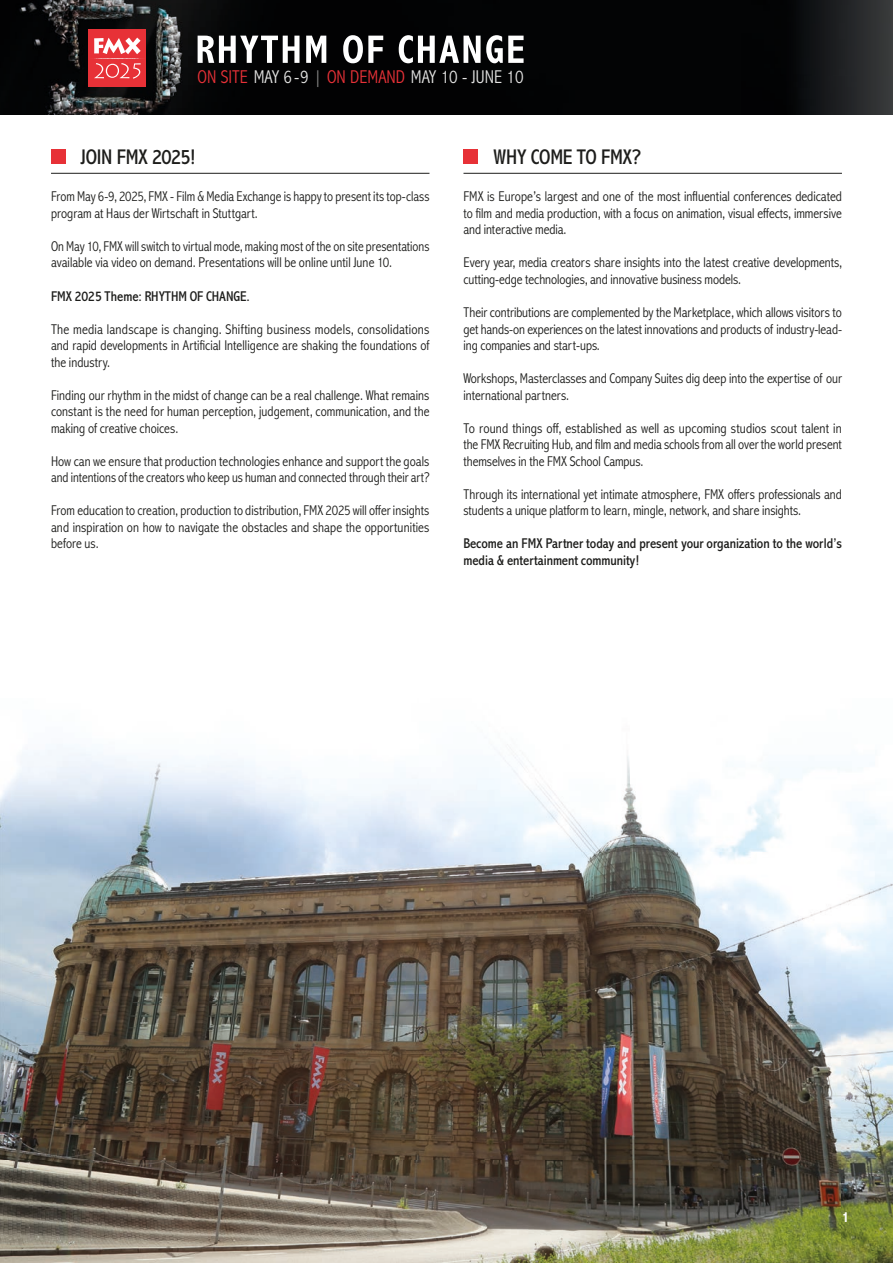
<style>
.page{position:relative;width:893px;height:1263px;background:#fff}
.page>*{position:absolute;margin:0;border:0;box-sizing:border-box;transform-origin:0 0}
.t1{font:condensed 21.3px "Abadi MT Std";letter-spacing:-.015em;color:#1d1d1b}
.t2{font:300 condensed 18.6px "Abadi MT Std";color:#e4e4e3}
.t3{font:700 condensed 15px "Abadi MT Std";color:#fff}
.t4{font:300 condensed 14.25px/16.5px "Abadi MT Std";letter-spacing:-.005em;color:#1d1d1b}
.t5{font:condensed 14.25px/16.5px "Abadi MT Std";letter-spacing:-.005em;color:#1d1d1b}
.s1{color:#e73137}
.s2{color:#8e8e8e}
</style>
<div class="page">
<img style="left:0;top:744px;width:893px;height:519px">
<img style="left:741px;top:0;width:152px;height:115px">
<svg style="left:0;top:0;width:741px;height:115px;background:#090a0b"></svg>
<div style="left:88px;top:29px;width:58px;height:58px;background:#e73137"></div>
<svg style="left:94px;top:38px;width:53px;height:41px"></svg>
<svg style="left:198px;top:35px;width:326px;height:28px"></svg>
<div style="left:51px;top:149px;width:15px;height:15px;background:#e73137"></div>
<div style="left:463px;top:149px;width:15px;height:15px;background:#e73137"></div>
<hr style="left:51px;top:173px;width:378px;height:1px;background:#1d1d1b">
<hr style="left:463px;top:173px;width:379px;height:1px;background:#1d1d1b">
<h2 class="t2" style="left:198px;top:66px;width:327px"><span class="s1">ON SITE</span> MAY 6-9 <span class="s2">|</span> <span class="s1">ON DEMAND</span> MAY 10 - JUNE 10</h2>
<h1 class="t1" style="left:81px;top:145px;width:117px">JOIN FMX 2025!</h1>
<p class="t4" style="left:51px;top:189px;width:380px">From May 6-9, 2025, FMX - Film &amp; Media Exchange is happy to present its top-class program at Haus der Wirtschaft in Stuttgart.</p>
<p class="t4" style="left:51px;top:238px;width:380px">On May 10, FMX will switch to virtual mode, making most of the on site presentations available via video on demand. Presentations will be online until June 10.</p>
<p class="t5" style="left:51px;top:288px;width:201px">FMX 2025 Theme: RHYTHM OF CHANGE.</p>
<p class="t4" style="left:51px;top:321px;width:380px;text-align:justify">The media landscape is changing. Shifting business models, consolidations and rapid developments in Artificial Intelligence are shaking the foundations of the industry.</p>
<p class="t4" style="left:51px;top:387px;width:380px;text-align:justify">Finding our rhythm in the midst of change can be a real challenge. What remains constant is the need for human perception, judgement, communication, and the making of creative choices.</p>
<p class="t4" style="left:51px;top:453px;width:380px">How can we ensure that production technologies enhance and support the goals and intentions of the creators who keep us human and connected through their art?</p>
<p class="t4" style="left:51px;top:502px;width:380px;text-align:justify">From education to creation, production to distribution, FMX 2025 will offer insights and inspiration on how to navigate the obstacles and shape the opportunities before us.</p>
<h1 class="t1" style="left:493px;top:145px;width:150px">WHY COME TO FMX?</h1>
<p class="t4" style="left:463px;top:189px;width:380px;text-align:justify">FMX is Europe’s largest and one of the most influential conferences dedicated to film and media production, with a focus on animation, visual effects, immersive and interactive media.</p>
<p class="t4" style="left:463px;top:255px;width:380px">Every year, media creators share insights into the latest creative developments, cutting-edge technologies, and innovative business models.</p>
<p class="t4" style="left:463px;top:304px;width:380px;text-align:justify">Their contributions are complemented by the Marketplace, which allows visitors to get hands-on experiences on the latest innovations and products of industry-lead&shy;ing companies and start-ups.</p>
<p class="t4" style="left:463px;top:370px;width:380px">Workshops, Masterclasses and Company Suites dig deep into the expertise of our international partners.</p>
<p class="t4" style="left:463px;top:420px;width:380px;text-align:justify">To round things off, established as well as upcoming studios scout talent in the FMX Recruiting Hub, and film and media schools from all over the world present themselves in the FMX School Campus.</p>
<p class="t4" style="left:463px;top:486px;width:380px">Through its international yet intimate atmosphere, FMX offers professionals and students a unique platform to learn, mingle, network, and share insights.</p>
<p class="t5" style="left:463px;top:535px;width:380px">Become an FMX Partner today and present your organization to the world’s media &amp; entertainment community!</p>
<p class="t3" style="left:842px;top:1209px;width:9px">1</p>
</div>
